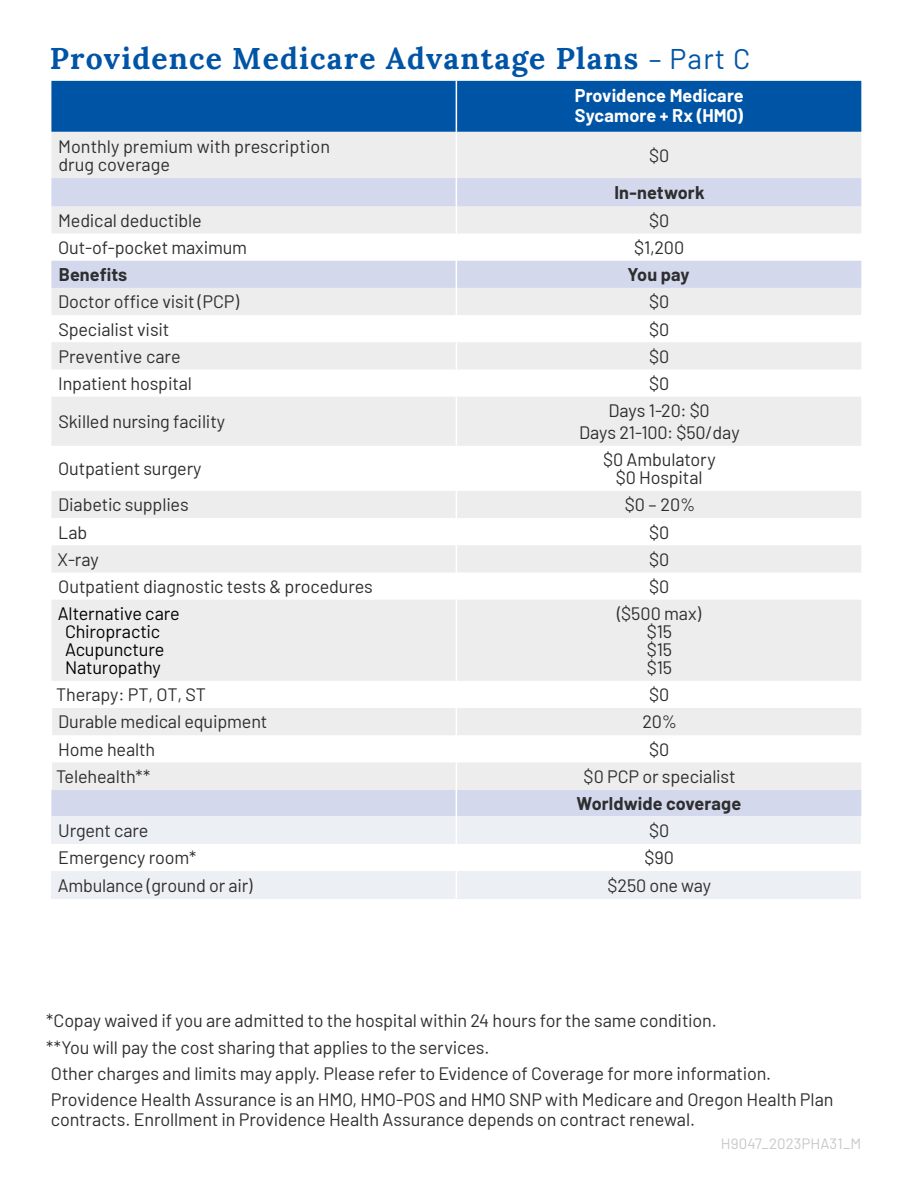
<style>
.page{position:relative;width:912px;height:1188px;background:#fff}
.page>*{position:absolute;margin:0;border:0;box-sizing:border-box;transform-origin:0 0}
.t1{font:700 30px "Lora";letter-spacing:.04em;color:#0054a6}
.t2{font:18px/26.2px "Barlow";letter-spacing:-.01em;color:#2e2e2f}
.t3{font:18px "Barlow";letter-spacing:-.01em;color:#000}
.t4{font:700 18px "Barlow";letter-spacing:.005em;color:#2e2e2f}
.t5{font:700 18px/19.5px "Barlow";letter-spacing:.005em;color:#fff}
.t6{font:15px "Barlow";letter-spacing:.01em;color:#c7c8ca}
.s1{font-family:"Barlow";font-weight:400;font-size:28.5px}
</style>
<div class="page">
<div style="left:51px;top:81px;width:810px;height:51px;background:#0054a6"></div>
<div style="left:51px;top:132px;width:810px;height:46px;background:#ededee"></div>
<svg style="left:51px;top:178px;width:810px;height:639px;fill:#ededee"></svg>
<svg style="left:52px;top:708px;width:809px;height:82px;fill:#ededee"></svg>
<div style="left:51px;top:817px;width:405px;height:27px;background:#eceff3"></div>
<div style="left:456px;top:817px;width:405px;height:27px;background:#eceff3"></div>
<div style="left:51px;top:871px;width:405px;height:27px;background:#eceff3"></div>
<div style="left:456px;top:871px;width:405px;height:27px;background:#eceff3"></div>
<hr style="left:455px;top:81px;width:2px;height:51px;background:#fff">
<hr style="left:455px;top:132px;width:2px;height:46px;background:#fff">
<hr style="left:455px;top:178px;width:2px;height:28px;background:#fff">
<hr style="left:455px;top:206px;width:2px;height:28px;background:#fff">
<hr style="left:455px;top:234px;width:2px;height:27px;background:#fff">
<hr style="left:455px;top:261px;width:2px;height:27px;background:#fff">
<hr style="left:455px;top:288px;width:2px;height:27px;background:#fff">
<hr style="left:455px;top:315px;width:2px;height:27px;background:#fff">
<hr style="left:455px;top:342px;width:2px;height:27px;background:#fff">
<hr style="left:455px;top:369px;width:2px;height:28px;background:#fff">
<hr style="left:455px;top:397px;width:2px;height:49px;background:#fff">
<hr style="left:455px;top:446px;width:2px;height:45px;background:#fff">
<hr style="left:455px;top:491px;width:2px;height:27px;background:#fff">
<hr style="left:455px;top:518px;width:2px;height:27px;background:#fff">
<hr style="left:455px;top:545px;width:2px;height:28px;background:#fff">
<hr style="left:455px;top:573px;width:2px;height:27px;background:#fff">
<hr style="left:455px;top:790px;width:2px;height:27px;background:#fff">
<hr style="left:455px;top:817px;width:2px;height:27px;background:#fff">
<hr style="left:455px;top:871px;width:2px;height:27px;background:#fff">
<hr style="left:455px;top:600px;width:2px;height:81px;background:#fff">
<hr style="left:455px;top:681px;width:2px;height:27px;background:#fff">
<hr style="left:455px;top:708px;width:2px;height:27px;background:#fff">
<hr style="left:455px;top:735px;width:2px;height:27px;background:#fff">
<svg style="left:51px;top:708px;width:1px;height:82px"></svg>
<hr style="left:455px;top:762px;width:2px;height:28px;background:#fff">
<h2 class="t1" style="left:50px;top:36px;width:702px">Providence Medicare Advantage Plans <span class="s1">– Part C</span></h2>
<p class="t5" style="left:574px;top:85px;width:170px">Providence Medicare<br>Sycamore + Rx (HMO)</p>
<p class="t2" style="left:58px;top:136px;width:273px;line-height:18px">Monthly premium with prescription drug coverage</p>
<p class="t2" style="left:649px;top:141px;width:22px">$0</p>
<p class="t4" style="left:614px;top:179px;width:92px">In-network</p>
<p class="t2" style="left:58px;top:206px;width:145px">Medical deductible</p>
<p class="t2" style="left:649px;top:206px;width:22px">$0</p>
<p class="t2" style="left:58px;top:233px;width:190px">Out-of-pocket maximum</p>
<p class="t2" style="left:634px;top:233px;width:52px">$1,200</p>
<p class="t4" style="left:59px;top:261px;width:70px">Benefits</p>
<p class="t4" style="left:627px;top:261px;width:64px">You pay</p>
<p class="t2" style="left:58px;top:287px;width:182px">Doctor office visit (PCP)</p>
<p class="t2" style="left:649px;top:287px;width:22px">$0</p>
<p class="t2" style="left:58px;top:315px;width:112px">Specialist visit</p>
<p class="t2" style="left:649px;top:315px;width:22px">$0</p>
<p class="t2" style="left:58px;top:342px;width:124px">Preventive care</p>
<p class="t2" style="left:649px;top:342px;width:22px">$0</p>
<p class="t2" style="left:58px;top:369px;width:135px">Inpatient hospital</p>
<p class="t2" style="left:649px;top:369px;width:22px">$0</p>
<p class="t2" style="left:58px;top:407px;width:168px">Skilled nursing facility</p>
<p class="t2" style="left:579px;top:398px;width:162px;line-height:22px;text-align:center">Days 1-20: $0<br>Days 21-100: $50/day</p>
<p class="t2" style="left:58px;top:454px;width:144px">Outpatient surgery</p>
<p class="t2" style="left:603px;top:449px;width:114px;line-height:18px;text-align:center">$0 Ambulatory $0 Hospital</p>
<p class="t2" style="left:58px;top:490px;width:132px">Diabetic supplies</p>
<p class="t2" style="left:624px;top:490px;width:72px">$0 – 20%</p>
<p class="t2" style="left:58px;top:518px;width:30px">Lab</p>
<p class="t2" style="left:649px;top:518px;width:22px">$0</p>
<p class="t2" style="left:58px;top:545px;width:43px">X-ray</p>
<p class="t2" style="left:649px;top:545px;width:22px">$0</p>
<p class="t2" style="left:58px;top:572px;width:316px">Outpatient diagnostic tests &amp; procedures</p>
<p class="t2" style="left:649px;top:572px;width:22px">$0</p>
<p class="t3" style="left:58px;top:601px;width:124px">Alternative care</p>
<p class="t3" style="left:65px;top:619px;width:97px">Chiropractic</p>
<p class="t3" style="left:65px;top:637px;width:101px">Acupuncture</p>
<p class="t3" style="left:65px;top:655px;width:97px">Naturopathy</p>
<p class="t2" style="left:617px;top:599px;width:85px">($500 max)</p>
<p class="t2" style="left:646px;top:617px;width:27px">$15</p>
<p class="t2" style="left:646px;top:635px;width:27px">$15</p>
<p class="t2" style="left:646px;top:653px;width:27px">$15</p>
<p class="t2" style="left:56px;top:680px;width:151px">Therapy: PT, OT, ST</p>
<p class="t2" style="left:649px;top:680px;width:22px">$0</p>
<p class="t2" style="left:58px;top:707px;width:210px">Durable medical equipment</p>
<p class="t2" style="left:642px;top:707px;width:36px">20%</p>
<p class="t2" style="left:58px;top:735px;width:98px">Home health</p>
<p class="t2" style="left:649px;top:735px;width:22px">$0</p>
<p class="t2" style="left:56px;top:762px;width:96px">Telehealth**</p>
<p class="t2" style="left:583px;top:762px;width:154px">$0 PCP or specialist</p>
<p class="t4" style="left:576px;top:790px;width:166px">Worldwide coverage</p>
<p class="t2" style="left:58px;top:816px;width:92px">Urgent care</p>
<p class="t2" style="left:649px;top:816px;width:22px">$0</p>
<p class="t2" style="left:58px;top:843px;width:139px">Emergency room*</p>
<p class="t2" style="left:644px;top:843px;width:31px">$90</p>
<p class="t2" style="left:58px;top:871px;width:196px">Ambulance (ground or air)</p>
<p class="t2" style="left:607px;top:871px;width:105px">$250 one way</p>
<p class="t2" style="left:46px;top:1006px;width:788px">*Copay waived if you are admitted to the hospital within 24 hours for the same condition.<br>**You will pay the cost sharing that applies to the services.<br>Other charges and limits may apply. Please refer to Evidence of Coverage for more information.<br>Providence Health Assurance is an HMO, HMO‐POS and HMO SNP with Medicare and Oregon Health Plan</p>
<p class="t2" style="left:51px;top:1105px;width:645px">contracts. Enrollment in Providence Health Assurance depends on contract renewal.</p>
<p class="t6" style="left:720px;top:1133px;width:142px">H9047_2023PHA31_M</p>
</div>
